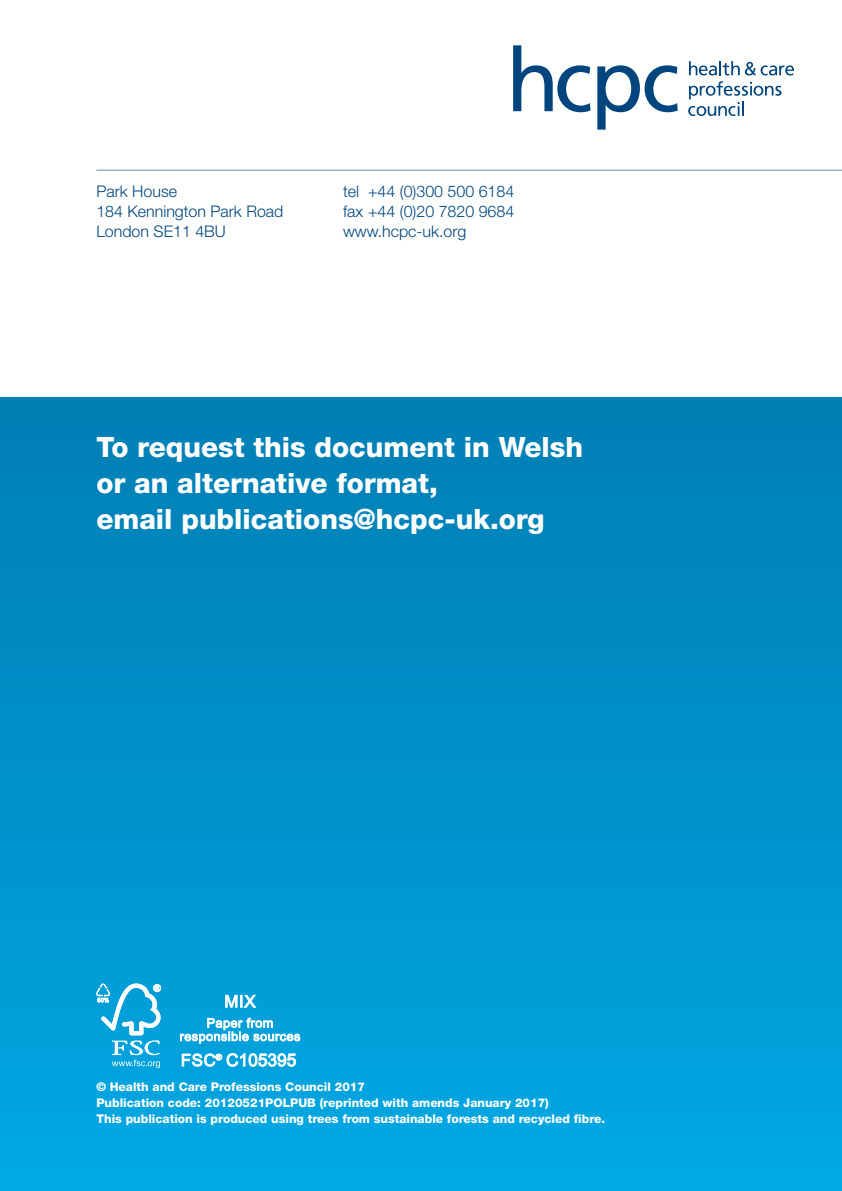
<style>
.page{position:relative;width:842px;height:1191px;background:#fff}
.page>*{position:absolute;margin:0;border:0;box-sizing:border-box;transform-origin:0 0}
.t1{font:800 28px/36px "Helvetica Neue";color:#fff}
.t2{font:300 16px/20px "Helvetica Neue";color:#01457f}
.t3{font:800 12px/16px "Helvetica Neue";color:#fff}
</style>
<div class="page">
<div style="left:0;top:397px;width:842px;height:794px;background:linear-gradient(to bottom,#007eb3,#00a8e4)"></div>
<hr style="left:96px;top:170px;width:746px;height:1px;background:#7287b1">
<svg style="left:96px;top:983px;width:65px;height:85px"></svg>
<svg style="left:225px;top:993px;width:31px;height:16px"></svg>
<svg style="left:180px;top:1017px;width:120px;height:26px"></svg>
<svg style="left:181px;top:1052px;width:115px;height:15px"></svg>
<svg style="left:513px;top:45px;width:77px;height:67px"></svg>
<svg style="left:597px;top:65px;width:81px;height:65px"></svg>
<svg style="left:689px;top:61px;width:105px;height:14px"></svg>
<svg style="left:688px;top:81px;width:93px;height:35px"></svg>
<h2 class="t2" style="left:96px;top:181px;width:189px">Park House<br>184 Kennington Park Road<br>London SE11 4BU</h2>
<h2 class="t2" style="left:343px;top:181px;width:173px;text-align:justify">tel +44 (0)300 500 6184 fax +44 (0)20 7820 9684 www.hcpc-uk.org</h2>
<h1 class="t1" style="left:96px;top:431px;width:488px">To request this document in Welsh or an alternative format,<br>email publications@hcpc-uk.org</h1>
<p class="t3" style="left:96px;top:1079px;width:510px">© Health and Care Professions Council 2017<br>Publication code: 20120521POLPUB (reprinted with amends January 2017)<br>This publication is produced using trees from sustainable forests and recycled fibre.</p>
</div>
